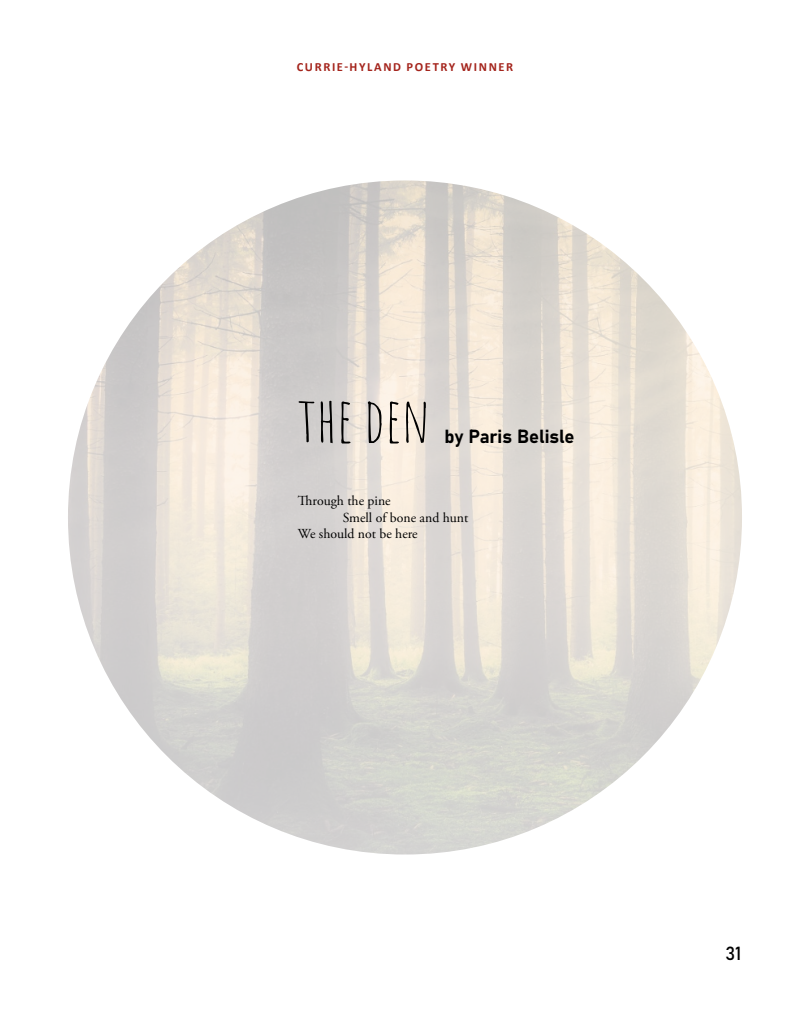
<style>
.page{position:relative;width:810px;height:1035px;background:#fff}
.page>*{position:absolute;margin:0;border:0;box-sizing:border-box;transform-origin:0 0}
.t1{font:62.5px "Amatic SC";color:#000}
.t2{font:18.75px "Bahnschrift";color:#000}
.t3{font:13.75px "Adobe Garamond Pro";color:#000}
.t4{font:700 12.5px "Calibri";letter-spacing:.13em;color:#a4241c}
</style>
<div class="page">
<img style="left:68px;top:180px;width:674px;height:675px">
<p class="t4" style="left:297px;top:58px;width:218px">CURRIE-HYLAND POETRY WINNER</p>
<h1 class="t1" style="left:298px;top:374px;width:134px">THE DEN</h1>
<h2 class="t2" style="left:445px;top:422px;width:132px">by Paris Belisle</h2>
<p class="t3" style="left:298px;top:493px;width:94px">Through the pine</p>
<p class="t3" style="left:343px;top:509px;width:127px">Smell of bone and hunt</p>
<p class="t3" style="left:298px;top:526px;width:121px">We should not be here</p>
<h2 class="t2" style="left:725px;top:939px;width:18px">31</h2>
</div>
